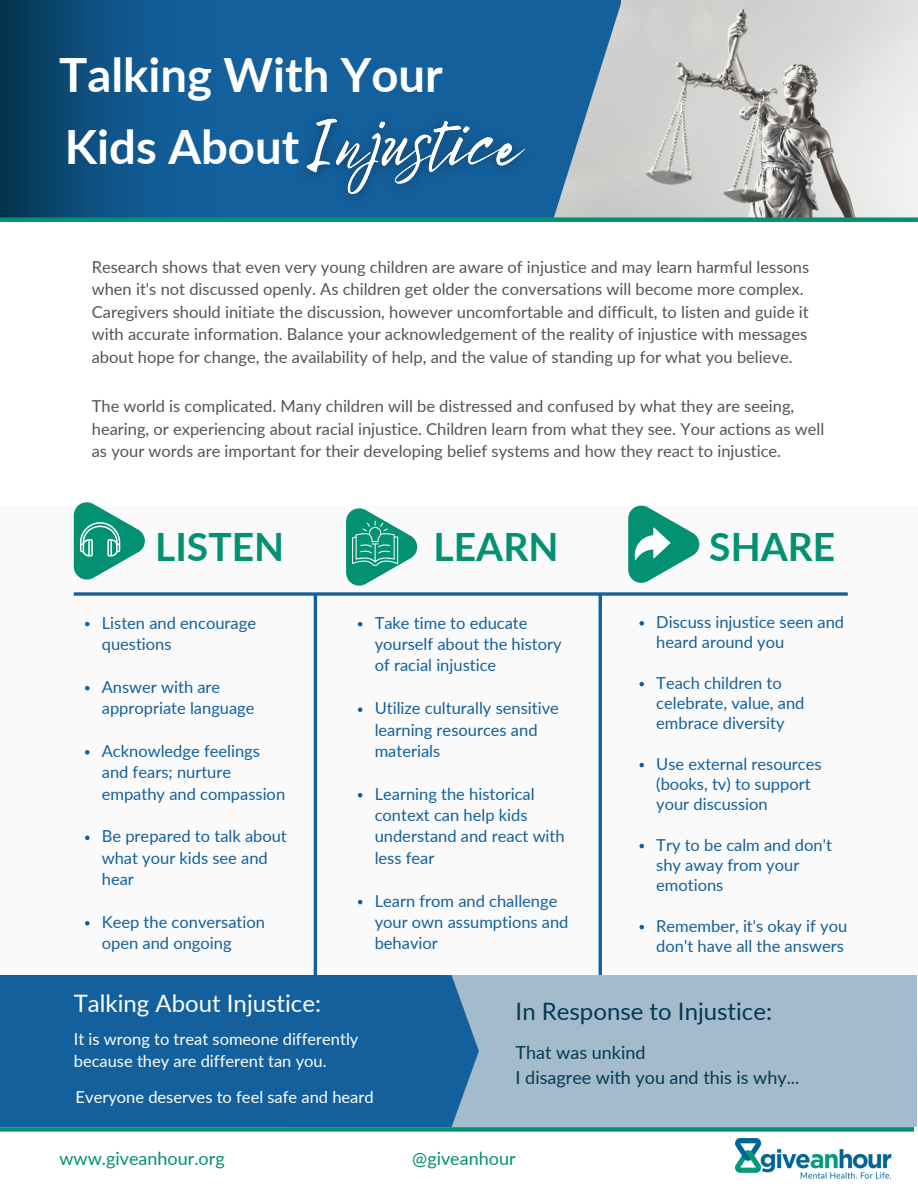
<style>
.page{position:relative;width:918px;height:1188px;background:#fff}
.page>*{position:absolute;margin:0;border:0;box-sizing:border-box;transform-origin:0 0}
.t1{font:700 47.25px/72px "Lato";color:#fff}
.t2{font:700 39px "Lato";color:#029172}
.t3{font:24px "Lato";color:#fff}
.t4{font:24px "Lato";color:#043954}
.t5{font:18px/24.8px "Lato";color:#043954}
.t6{font:18px "Lato";color:#029172}
.t7{font:16.5px/22.5px "Lato";color:#545454}
.t8{font:16.5px/21.3px "Lato";color:#13609d}
.t9{font:16.5px/22.5px "Lato";color:#fff}
</style>
<div class="page">
<div style="left:0;top:506px;width:918px;height:543px;background:#fafafa"></div>
<hr style="left:314px;top:594px;width:3px;height:398px;background:#13609d">
<hr style="left:599px;top:594px;width:3px;height:404px;background:#13609d">
<img style="left:620px;top:0;width:298px;height:217px">
<svg style="left:219px;top:0;width:401px;height:217px;background:#2d6fa3"></svg>
<div style="left:0;top:0;width:219px;height:219px;background:linear-gradient(to right,#073956,#1567aa)"></div>
<div style="left:0;top:217px;width:918px;height:5px;background:#029172"></div>
<svg style="left:74px;top:592px;width:774px;height:4px;background:#3677aa"></svg>
<div style="left:0;top:975px;width:443px;height:213px;background:#13609d"></div>
<svg style="left:74px;top:502px;width:71px;height:78px"></svg>
<svg style="left:346px;top:508px;width:71px;height:78px"></svg>
<svg style="left:628px;top:505px;width:71px;height:78px"></svg>
<div style="left:443px;top:975px;width:473px;height:213px;background:#a3bbcb"></div>
<div style="left:0;top:1127px;width:918px;height:61px;background:#fff"></div>
<svg style="left:443px;top:975px;width:36px;height:152px"></svg>
<div style="left:0;top:1127px;width:914px;height:5px;background:#029172"></div>
<img style="left:735px;top:1139px;width:157px;height:40px">
<svg style="left:85px;top:622px;width:5px;height:4px"></svg>
<svg style="left:85px;top:686px;width:5px;height:4px"></svg>
<svg style="left:85px;top:750px;width:5px;height:5px"></svg>
<svg style="left:85px;top:836px;width:5px;height:4px"></svg>
<svg style="left:85px;top:921px;width:5px;height:5px"></svg>
<svg style="left:358px;top:622px;width:4px;height:4px"></svg>
<svg style="left:358px;top:707px;width:4px;height:5px"></svg>
<svg style="left:358px;top:793px;width:4px;height:4px"></svg>
<svg style="left:358px;top:900px;width:4px;height:4px"></svg>
<svg style="left:639px;top:621px;width:5px;height:5px"></svg>
<svg style="left:639px;top:682px;width:5px;height:4px"></svg>
<svg style="left:639px;top:763px;width:5px;height:4px"></svg>
<svg style="left:639px;top:844px;width:5px;height:4px"></svg>
<svg style="left:639px;top:925px;width:5px;height:4px"></svg>
<img style="left:287px;top:71px;width:258px;height:151px">
<h1 class="t1" style="left:59px;top:38px;width:385px">Talking With Your<br>Kids About</h1>
<p class="t7" style="left:92px;top:255px;width:719px">Research shows that even very young children are aware of injustice and may learn harmful lessons when it's not discussed openly. As children get older the conversations will become more complex.<br>Caregivers should initiate the discussion, however uncomfortable and difficult, to listen and guide it with accurate information. Balance your acknowledgement of the reality of injustice with messages about hope for change, the availability of help, and the value of standing up for what you believe.</p>
<p class="t7" style="left:92px;top:395px;width:734px">The world is complicated. Many children will be distressed and confused by what they are seeing, hearing, or experiencing about racial injustice. Children learn from what they see. Your actions as well as your words are important for their developing belief systems and how they react to injustice.</p>
<h2 class="t2" style="left:155px;top:523px;width:131px">LISTEN</h2>
<h2 class="t2" style="left:434px;top:523px;width:126px">LEARN</h2>
<p class="t8" style="left:102px;top:612px;width:156px">Listen and encourage questions</p>
<p class="t8" style="left:102px;top:676px;width:154px">Answer with are appropriate language</p>
<p class="t8" style="left:102px;top:740px;width:185px">Acknowledge feelings and fears; nurture empathy and compassion</p>
<p class="t8" style="left:102px;top:825px;width:187px">Be prepared to talk about what your kids see and hear</p>
<p class="t8" style="left:102px;top:911px;width:165px">Keep the conversation open and ongoing</p>
<p class="t8" style="left:375px;top:612px;width:188px">Take time to educate yourself about the history of racial injustice</p>
<p class="t8" style="left:375px;top:697px;width:186px">Utilize culturally sensitive learning resources and materials</p>
<p class="t8" style="left:375px;top:783px;width:192px">Learning the historical context can help kids understand and react with less fear</p>
<p class="t8" style="left:375px;top:890px;width:195px">Learn from and challenge your own assumptions and behavior</p>
<h2 class="t2" style="left:709px;top:522px;width:127px">SHARE</h2>
<p class="t8" style="left:656px;top:611px;width:189px;line-height:20.2px">Discuss injustice seen and heard around you</p>
<p class="t8" style="left:656px;top:672px;width:150px;line-height:20.2px">Teach children to celebrate, value, and embrace diversity</p>
<p class="t8" style="left:656px;top:753px;width:167px;line-height:20.2px">Use external resources (books, tv) to support your discussion</p>
<p class="t8" style="left:656px;top:834px;width:177px;line-height:20.2px">Try to be calm and don't shy away from your emotions</p>
<p class="t8" style="left:656px;top:915px;width:192px;line-height:20.2px">Remember, it's okay if you don't have all the answers</p>
<h3 class="t3" style="left:74px;top:988px;width:249px">Talking About Injustice:</h3>
<h3 class="t4" style="left:516px;top:996px;width:258px">In Response to Injustice:</h3>
<p class="t9" style="left:74px;top:1027px;width:286px">It is wrong to treat someone differently because they are different tan you.</p>
<p class="t9" style="left:76px;top:1085px;width:300px">Everyone deserves to feel safe and heard</p>
<p class="t5" style="left:516px;top:1040px;width:285px">That was unkind<br>I disagree with you and this is why...</p>
<p class="t6" style="left:59px;top:1147px;width:167px">www.giveanhour.org</p>
<p class="t6" style="left:412px;top:1147px;width:105px">@giveanhour</p>
</div>
